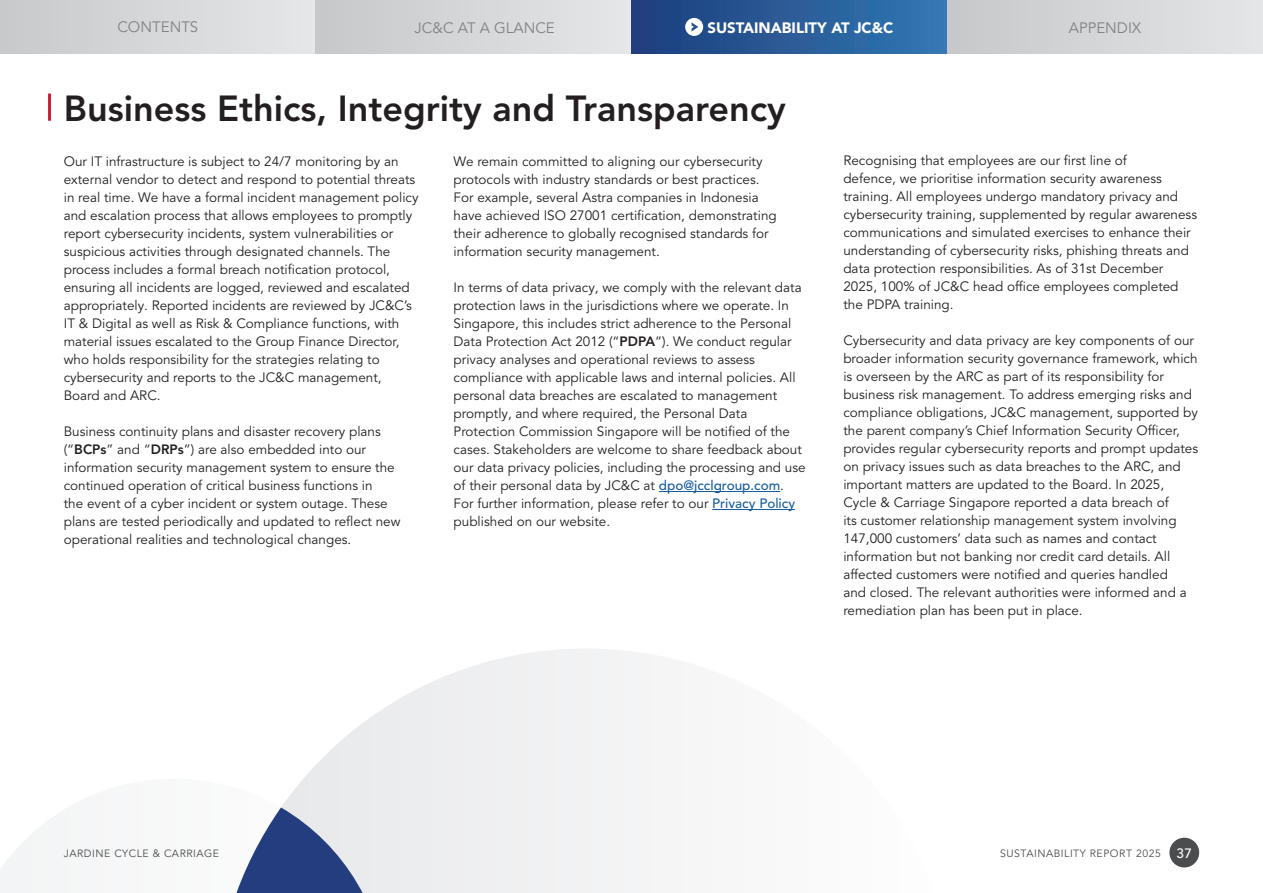
<style>
.page{position:relative;width:1263px;height:893px;background:#fff}
.page>*{position:absolute;margin:0;border:0;box-sizing:border-box;transform-origin:0 0}
.t1{font:800 36px "Avenir LT Pro";color:#231f20}
.t2{font:15px "Avenir LT Pro";color:#808285}
.t3{font:900 15px "Avenir LT Pro";color:#fff}
.t4{font:13.5px/18px "Avenir LT Pro";color:#231f20}
.t5{font:10.5px "Avenir LT Pro";letter-spacing:.05em;color:#4b4c4d}
.s1{font-weight:800}
.s2{font-weight:500;color:#175d9e}
.s3{font-weight:500;font-size:13.5px;color:#fff}
</style>
<div class="page">
<svg style="left:303px;top:649px;width:361px;height:244px;fill:#f1f1f2"></svg>
<svg style="left:0;top:779px;width:387px;height:114px"></svg>
<hr style="left:48px;top:94px;width:3px;height:27px;background:#cb1f39">
<hr style="left:659px;top:491px;width:121px;height:1px;background:#175d9e">
<hr style="left:712px;top:509px;width:83px;height:1px;background:#175d9e">
<div style="left:0;top:0;width:316px;height:54px;background:linear-gradient(to right,#c8c9cb,#e6e7e9)"></div>
<div style="left:316px;top:0;width:315px;height:54px;background:linear-gradient(to right,#c7c8ca,#e6e7e9)"></div>
<div style="left:631px;top:0;width:316px;height:54px;background:linear-gradient(to right,#1e3e7d,#3379b3)"></div>
<div style="left:685px;top:18px;width:18px;height:18px;background:#fff;border-radius:50%"></div>
<svg style="left:691px;top:22px;width:7px;height:10px"></svg>
<div style="left:947px;top:0;width:316px;height:54px;background:linear-gradient(to right,#c7c8ca,#e4e5e7)"></div>
<div style="left:1169px;top:838px;width:30px;height:29px;background:#4b4c4d;border-radius:50%"></div>
<p class="t2" style="left:117px;top:18px;width:82px">CONTENTS</p>
<p class="t2" style="left:415px;top:19px;width:142px">JC&amp;C AT A GLANCE</p>
<p class="t3" style="left:707px;top:18px;width:188px">SUSTAINABILITY AT JC&amp;C</p>
<p class="t2" style="left:1069px;top:19px;width:74px">APPENDIX</p>
<h1 class="t1" style="left:64px;top:87px;width:724px">Business Ethics, Integrity and Transparency</h1>
<p class="t4" style="left:454px;top:153px;width:325px">We remain committed to aligning our cybersecurity protocols with industry standards or best practices.<br>For example, several Astra companies in Indonesia have achieved ISO 27001 certification, demonstrating their adherence to globally recognised standards for information security management.</p>
<p class="t4" style="left:454px;top:279px;width:354px">In terms of data privacy, we comply with the relevant data protection laws in the jurisdictions where we operate. In Singapore, this includes strict adherence to the Personal Data Protection Act 2012 (“<span class="s1">PDPA</span>”). We conduct regular privacy analyses and operational reviews to assess compliance with applicable laws and internal policies. All personal data breaches are escalated to management promptly, and where required, the Personal Data Protection Commission Singapore will be notified of the cases. Stakeholders are welcome to share feedback about our data privacy policies, including the processing and use of their personal data by JC&amp;C at <span class="s2">dpo@jcclgroup.com</span>.<br>For further information, please refer to our <span class="s2">Privacy Policy </span>published on our website.</p>
<p class="t4" style="left:64px;top:153px;width:356px">Our IT infrastructure is subject to 24/7 monitoring by an external vendor to detect and respond to potential threats in real time. We have a formal incident management policy and escalation process that allows employees to promptly report cybersecurity incidents, system vulnerabilities or suspicious activities through designated channels. The process includes a formal breach notification protocol, ensuring all incidents are logged, reviewed and escalated appropriately. Reported incidents are reviewed by JC&amp;C’s IT &amp; Digital as well as Risk &amp; Compliance functions, with material issues escalated to the Group Finance Director, who holds responsibility for the strategies relating to cybersecurity and reports to the JC&amp;C management, Board and ARC.</p>
<p class="t4" style="left:64px;top:423px;width:338px">Business continuity plans and disaster recovery plans (“<span class="s1">BCPs</span>” and “<span class="s1">DRPs</span>”) are also embedded into our information security management system to ensure the continued operation of critical business functions in<br>the event of a cyber incident or system outage. These plans are tested periodically and updated to reflect new operational realities and technological changes.</p>
<p class="t4" style="left:843px;top:152px;width:355px">Recognising that employees are our first line of<br>defence, we prioritise information security awareness training. All employees undergo mandatory privacy and cybersecurity training, supplemented by regular awareness communications and simulated exercises to enhance their understanding of cybersecurity risks, phishing threats and data protection responsibilities. As of 31st December 2025, 100% of JC&amp;C head office employees completed the PDPA training.</p>
<p class="t4" style="left:843px;top:332px;width:356px">Cybersecurity and data privacy are key components of our broader information security governance framework, which is overseen by the ARC as part of its responsibility for business risk management. To address emerging risks and compliance obligations, JC&amp;C management, supported by the parent company’s Chief Information Security Officer, provides regular cybersecurity reports and prompt updates on privacy issues such as data breaches to the ARC, and important matters are updated to the Board. In 2025, Cycle &amp; Carriage Singapore reported a data breach of<br>its customer relationship management system involving 147,000 customers’ data such as names and contact information but not banking nor credit card details. All affected customers were notified and queries handled<br>and closed. The relevant authorities were informed and a remediation plan has been put in place.</p>
<p class="t5" style="left:64px;top:847px;width:157px">JARDINE CYCLE &amp; CARRIAGE</p>
<p class="t5" style="left:1000px;top:847px;width:193px">SUSTAINABILITY REPORT 2025 <span class="s3">37</span></p>
</div>
